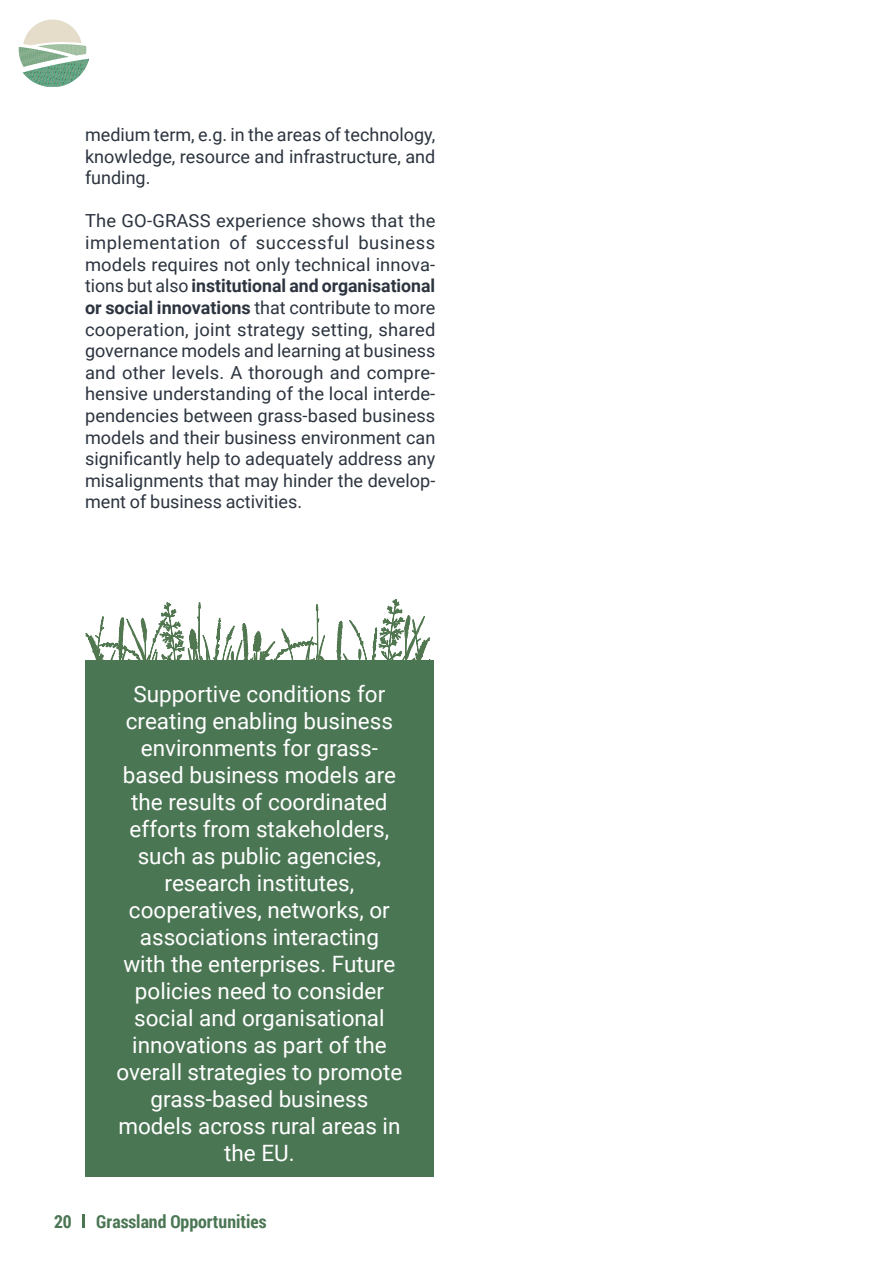
<style>
.page{position:relative;width:893px;height:1263px;background:#fff}
.page>*{position:absolute;margin:0;border:0;box-sizing:border-box;transform-origin:0 0}
.Paragraph_Style_1{font:22.5px/27px "Roboto";color:#fff;text-align:center}
.Paragraph_Style_1-2{font:18px/21.6px "Roboto";color:#2c343f;text-align:justify}
.t1{font:700 18px "Roboto Condensed";color:#4b7654}
.s1{font-weight:700}
</style>
<div class="page">
<svg style="left:19px;top:20px;width:70px;height:67px"></svg>
<div style="left:85px;top:660px;width:348px;height:517px;background:#4b7654"></div>
<svg style="left:85px;top:599px;width:346px;height:61px"></svg>
<svg style="left:83px;top:1214px;width:2px;height:14px"></svg>
<p class="Paragraph_Style_1-2" style="left:85px;top:123px;width:352px">medium term, e.g. in the areas of technology, knowledge, resource and infrastructure, and funding.</p>
<p class="Paragraph_Style_1-2" style="left:85px;top:210px;width:352px">The GO-GRASS experience shows that the implementation of successful business models requires not only technical innova&shy;tions but also <span class="s1">institutional and organisational or social innovations</span> that contribute to more cooperation, joint strategy setting, shared governance models and learning at business and other levels. A thorough and compre&shy;hensive understanding of the local interde&shy;pendencies between grass-based business models and their business environment can significantly help to adequately address any misalignments that may hinder the develop&shy;ment of business activities.</p>
<p class="Paragraph_Style_1" style="left:116px;top:680px;width:287px">Supportive conditions for creating enabling business environments for grass&shy;based business models are the results of coordinated efforts from stakeholders, such as public agencies, research institutes, cooperatives, networks, or associations interacting with the enterprises. Future policies need to consider social and organisational innovations as part of the overall strategies to promote grass-based business models across rural areas in the EU.</p>
<p class="t1" style="left:54px;top:1209px;width:19px">20</p>
<p class="t1" style="left:96px;top:1209px;width:172px">Grassland Opportunities</p>
</div>
